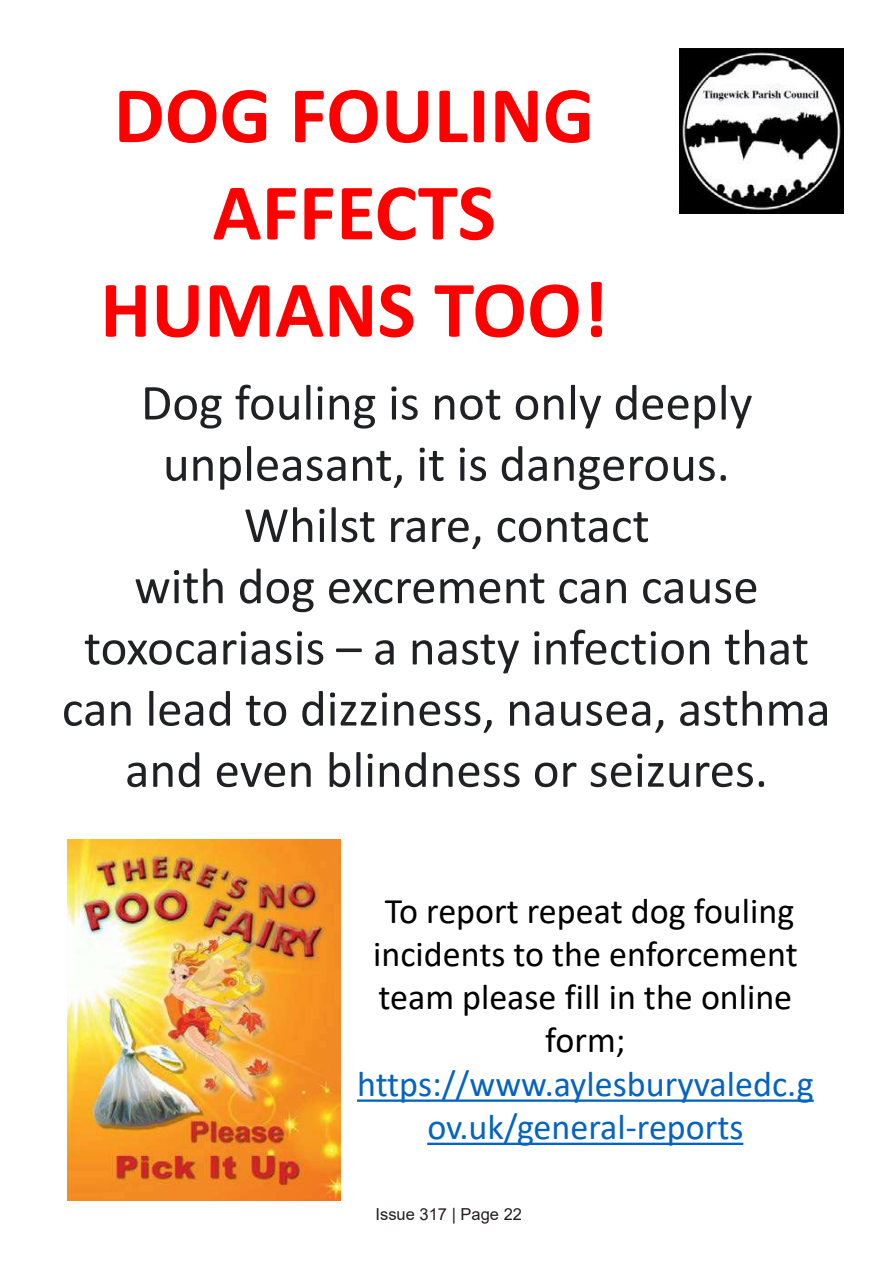
<style>
.page{position:relative;width:893px;height:1263px;background:#fff}
.page>*{position:absolute;margin:0;border:0;box-sizing:border-box;transform-origin:0 0}
.t1{font:700 81px/97.2px "Calibri";color:#f00;text-align:center}
.t2{font:51px/61.2px "Calibri";color:#202124;text-align:center}
.t3{font:36px/43.2px "Calibri";color:#000;text-align:center}
.t4{font:36px/43.2px "Calibri";color:#0563c1;text-align:center}
.t5{font:16.5px "Arial";color:#231f20}
</style>
<div class="page">
<img style="left:679px;top:49px;width:165px;height:164px">
<img style="left:68px;top:839px;width:273px;height:361px">
<svg style="left:357px;top:1099px;width:457px;height:3px"></svg>
<svg style="left:427px;top:1143px;width:316px;height:2px"></svg>
<h1 class="t1" style="left:100px;top:66px;width:509px">DOG FOULING<br>AFFECTS<br>HUMANS TOO!</h1>
<p class="t2" style="left:62px;top:371px;width:770px">Dog fouling is not only deeply unpleasant, it is dangerous.<br>Whilst rare, contact<br>with dog excrement can cause toxocariasis – a nasty infection that can lead to dizziness, nausea, asthma and even blindness or seizures.</p>
<p class="t3" style="left:373px;top:888px;width:426px">To report repeat dog fouling incidents to the enforcement team please fill in the online form;</p>
<p class="t4" style="left:357px;top:1061px;width:458px">https://www.aylesburyvaledc.g ov.uk/general-reports</p>
<p class="t5" style="left:376px;top:1203px;width:148px">Issue 317 | Page 22</p>
</div>
